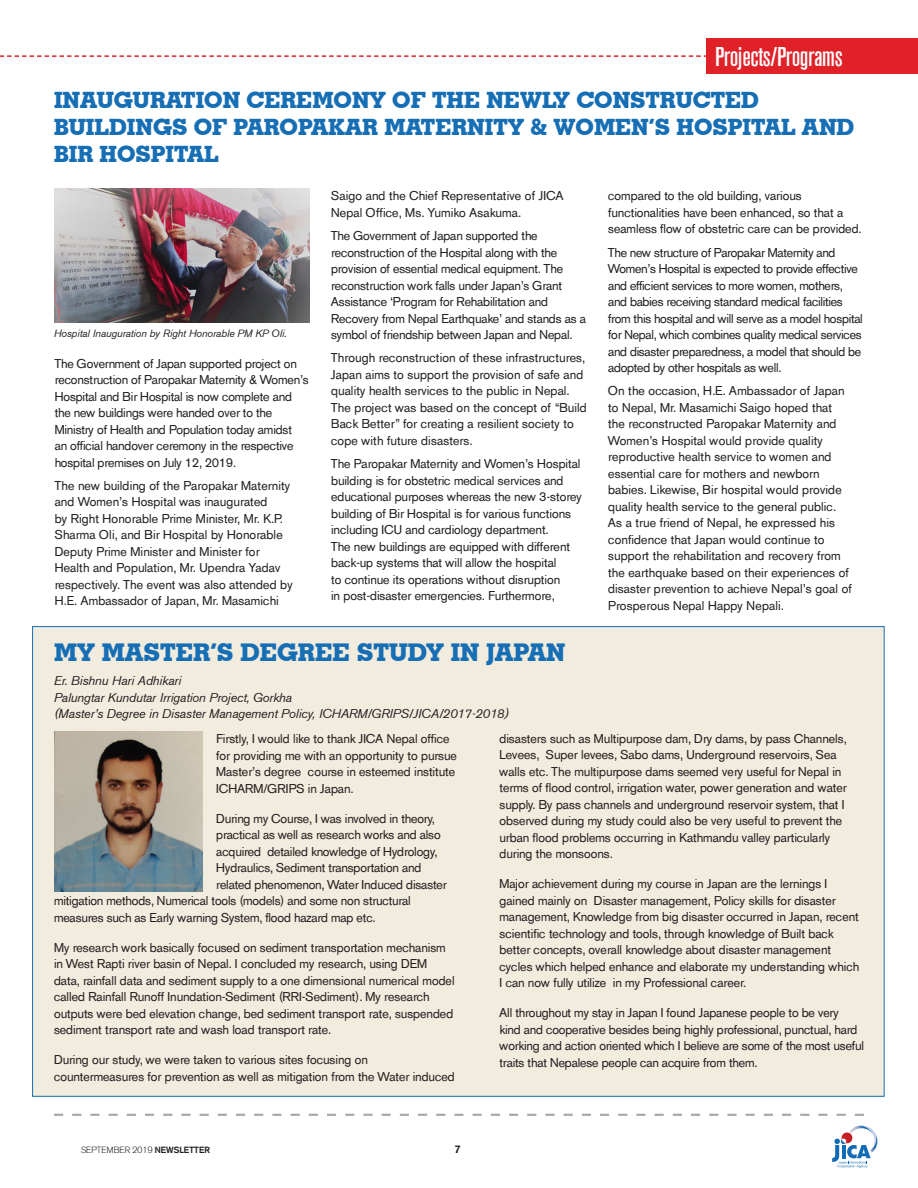
<style>
.page{position:relative;width:918px;height:1188px;background:#fff}
.page>*{position:absolute;margin:0;border:0;box-sizing:border-box;transform-origin:0 0}
.t1{font:500 27px "A750 Sans Cd";color:#fff}
.heading{font:700 24.45px "Geometric Slab 703 BT Xtra";color:#166eb5}
.heading-2{font:700 22.5px/27px "Geometric Slab 703 BT Xtra";color:#166eb5}
.Body{font:12.75px/16.5px "A750 Sans";color:#231f20}
.Box_Text{font:12.75px/16.5px "A750 Sans";color:#231f20}
.Body-2{font:12.75px/16.5px "A750 Sans";letter-spacing:-.02em;color:#231f20}
.Box_Text-2{font:italic 12.75px "A750 Sans";color:#231f20}
.t2{font:500 10.8px "A750 Sans";color:#231f20}
.Box_Text-3{font:italic 10.5px "A750 Sans";color:#231f20}
.t3{font:300 9px "A750 Sans";color:#231f20}
.s1{font-weight:500}
</style>
<div class="page">
<svg style="left:54px;top:1114px;width:810px;height:2px"></svg>
<svg style="left:832px;top:1126px;width:46px;height:42px"></svg>
<div style="left:32px;top:626px;width:852px;height:470px;background:#f1ecde;border:1px solid #166eb5"></div>
<svg style="left:0;top:55px;width:706px;height:2px"></svg>
<img style="left:54px;top:732px;width:149px;height:159px">
<div style="left:706px;top:39px;width:212px;height:35px;background:#e02128"></div>
<img style="left:54px;top:189px;width:256px;height:133px">
<p class="t1" style="left:716px;top:42px;width:129px">Projects/Programs</p>
<p class="heading-2" style="left:54px;top:87px;width:802px">INAUGURATION CEREMONY OF THE NEWLY CONSTRUCTED<br>BUILDINGS OF PAROPAKAR MATERNITY &amp; WOMEN’S HOSPITAL AND<br>BIR HOSPITAL</p>
<p class="Box_Text-3" style="left:54px;top:328px;width:234px">Hospital Inauguration by Right Honorable PM KP Oli.</p>
<p class="Body" style="left:55px;top:355px;width:256px">The Government of Japan supported project on reconstruction of Paropakar Maternity &amp; Women’s Hospital and Bir Hospital is now complete and the new buildings were handed over to the Ministry of Health and Population today amidst<br>an official handover ceremony in the respective hospital premises on July 12, 2019.</p>
<p class="Body" style="left:55px;top:477px;width:240px">The new building of the Paropakar Maternity and Women’s Hospital was inaugurated<br>by Right Honorable Prime Minister, Mr. K.P.<br>Sharma Oli, and Bir Hospital by Honorable Deputy Prime Minister and Minister for Health and Population, Mr. Upendra Yadav respectively. The event was also attended by H.E. Ambassador of Japan, Mr. Masamichi</p>
<p class="Body" style="left:331px;top:188px;width:234px">Saigo and the Chief Representative of JICA<br>Nepal Office, Ms. Yumiko Asakuma.</p>
<p class="Body" style="left:331px;top:227px;width:256px">The Government of Japan supported the reconstruction of the Hospital along with the provision of essential medical equipment. The reconstruction work falls under Japan’s Grant Assistance ‘Program for Rehabilitation and Recovery from Nepal Earthquake’ and stands as a symbol of friendship between Japan and Nepal.</p>
<p class="Body" style="left:331px;top:350px;width:257px">Through reconstruction of these infrastructures, Japan aims to support the provision of safe and quality health services to the public in Nepal.<br>The project was based on the concept of “Build Back Better” for creating a resilient society to cope with future disasters.</p>
<p class="Body" style="left:331px;top:455px;width:252px">The Paropakar Maternity and Women’s Hospital building is for obstetric medical services and educational purposes whereas the new 3-storey building of Bir Hospital is for various functions including ICU and cardiology department.<br>The new buildings are equipped with different back-up systems that will allow the hospital<br>to continue its operations without disruption<br>in post-disaster emergencies. Furthermore,</p>
<p class="heading" style="left:54px;top:638px;width:513px">MY MASTER’S DEGREE STUDY IN JAPAN</p>
<p class="Box_Text-2" style="left:54px;top:674px;width:129px">Er. Bishnu Hari Adhikari</p>
<p class="Box_Text-2" style="left:54px;top:690px;width:240px">Palungtar Kundutar Irrigation Project, Gorkha</p>
<p class="Box_Text-2" style="left:54px;top:707px;width:457px">(Master’s Degree in Disaster Management Policy, ICHARM/GRIPS/JICA/2017-2018)</p>
<p class="Body" style="left:608px;top:188px;width:255px">compared to the old building, various functionalities have been enhanced, so that a seamless flow of obstetric care can be provided.</p>
<p class="Body-2" style="left:608px;top:244px;width:256px">The new structure of Paropakar Maternity and Women’s Hospital is expected to provide effective and efficient services to more women, mothers, and babies receiving standard medical facilities from this hospital and will serve as a model hospital for Nepal, which combines quality medical services and disaster preparedness, a model that should be adopted by other hospitals as well.</p>
<p class="Body" style="left:608px;top:383px;width:245px">On the occasion, H.E. Ambassador of Japan to Nepal, Mr. Masamichi Saigo hoped that the reconstructed Paropakar Maternity and Women’s Hospital would provide quality reproductive health service to women and essential care for mothers and newborn babies. Likewise, Bir hospital would provide quality health service to the general public.<br>As a true friend of Nepal, he expressed his confidence that Japan would continue to support the rehabilitation and recovery from the earthquake based on their experiences of disaster prevention to achieve Nepal’s goal of Prosperous Nepal Happy Nepali.</p>
<p class="Box_Text" style="left:216px;top:731px;width:242px">Firstly, I would like to thank JICA Nepal office for providing me with an opportunity to pursue Master’s degree course in esteemed institute ICHARM/GRIPS in Japan.</p>
<p class="Box_Text" style="left:216px;top:810px;width:220px">During my Course, I was involved in theory,</p>
<p class="Box_Text" style="left:216px;top:827px;width:226px">practical as well as research works and also</p>
<p class="Box_Text" style="left:216px;top:843px;width:222px">acquired detailed knowledge of Hydrology,</p>
<p class="Box_Text" style="left:216px;top:860px;width:207px">Hydraulics, Sediment transportation and</p>
<p class="Box_Text" style="left:216px;top:876px;width:232px">related phenomenon, Water Induced disaster</p>
<p class="Box_Text" style="left:54px;top:893px;width:358px">mitigation methods, Numerical tools (models) and some non structural</p>
<p class="Box_Text" style="left:54px;top:909px;width:323px">measures such as Early warning System, flood hazard map etc.</p>
<p class="Box_Text" style="left:54px;top:939px;width:402px">My research work basically focused on sediment transportation mechanism in West Rapti river basin of Nepal. I concluded my research, using DEM data, rainfall data and sediment supply to a one dimensional numerical model called Rainfall Runoff Inundation-Sediment (RRI-Sediment). My research outputs were bed elevation change, bed sediment transport rate, suspended sediment transport rate and wash load transport rate.</p>
<p class="Box_Text" style="left:54px;top:1052px;width:402px">During our study, we were taken to various sites focusing on countermeasures for prevention as well as mitigation from the Water induced</p>
<p class="t3" style="left:81px;top:1145px;width:131px">SEPTEMBER 2019 <span class="s1">NEWSLETTER</span></p>
<p class="t2" style="left:455px;top:1143px;width:7px">7</p>
<p class="Box_Text" style="left:500px;top:730px;width:349px">disasters such as Multipurpose dam, Dry dams, by pass Channels, Levees, Super levees, Sabo dams, Underground reservoirs, Sea walls etc. The multipurpose dams seemed very useful for Nepal in terms of flood control, irrigation water, power generation and water supply. By pass channels and underground reservoir system, that I observed during my study could also be very useful to prevent the urban flood problems occurring in Kathmandu valley particularly during the monsoons.</p>
<p class="Box_Text" style="left:500px;top:876px;width:361px">Major achievement during my course in Japan are the lernings I gained mainly on Disaster management, Policy skills for disaster management, Knowledge from big disaster occurred in Japan, recent scientific technology and tools, through knowledge of Built back better concepts, overall knowledge about disaster management cycles which helped enhance and elaborate my understanding which I can now fully utilize in my Professional career.</p>
<p class="Box_Text" style="left:500px;top:1005px;width:366px">All throughout my stay in Japan I found Japanese people to be very<br>kind and cooperative besides being highly professional, punctual, hard working and action oriented which I believe are some of the most useful traits that Nepalese people can acquire from them.</p>
</div>
